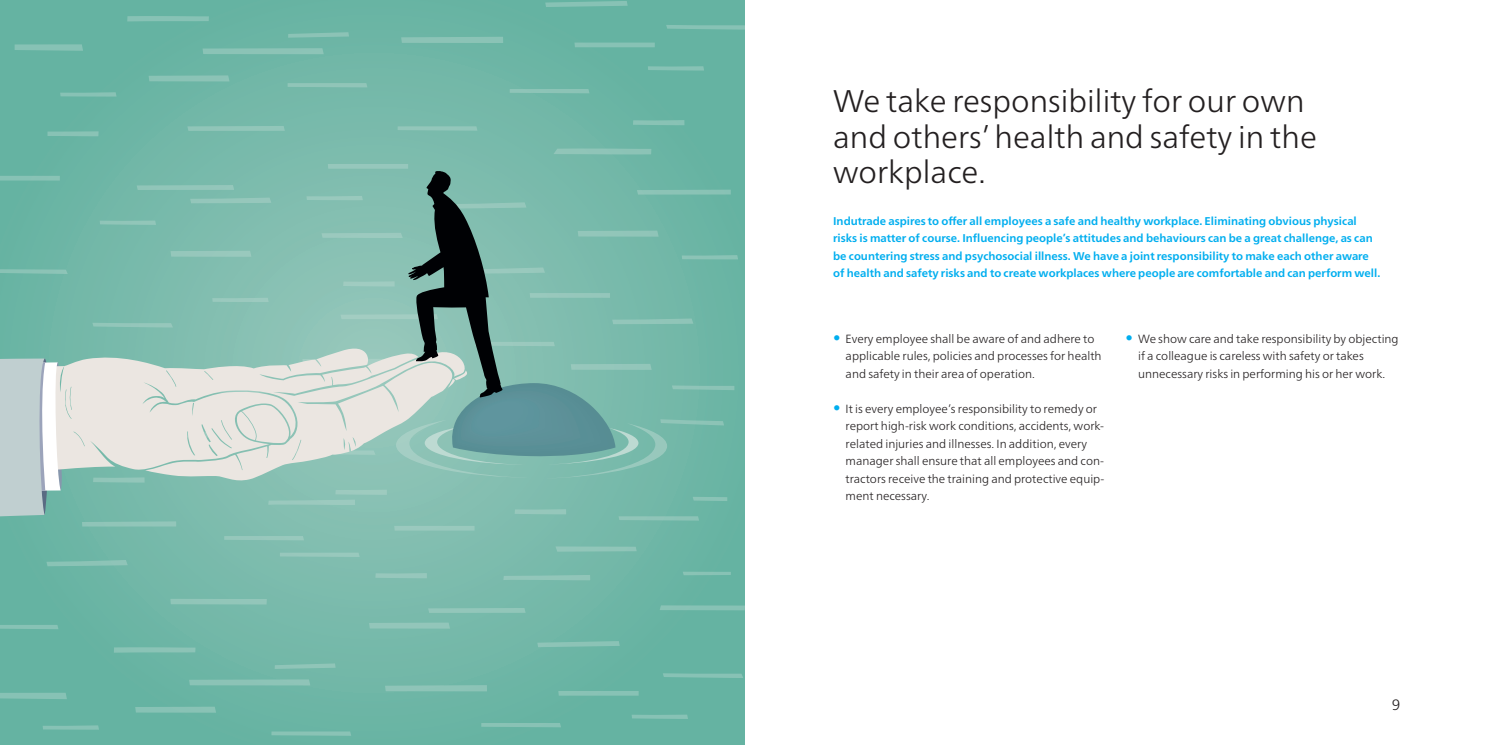
<style>
.page{position:relative;width:1489px;height:745px;background:#fff}
.page>*{position:absolute;margin:0;border:0;box-sizing:border-box;transform-origin:0 0}
.Rubrik_1{font:300 31.25px/35px "Frutiger Neue LTW1 G";color:#231f20}
.t1{font:300 15px "Frutiger Neue LTW1 G";color:#231f20}
.t2{font:300 11.88px/17.5px "Frutiger Neue LTW1 G";color:#231f20}
.Ingress{font:700 11.25px/17.5px "Frutiger Neue LTW1 G";color:#00aeef}
.s1{font-weight:700;font-size:15px;color:#00aeef}
</style>
<div class="page">
<svg style="left:0;top:0;width:744px;height:744px;background:#6db5a5"></svg>
<svg style="left:662px;top:672px;width:81px;height:5px"></svg>
<svg style="left:280px;top:552px;width:79px;height:4px"></svg>
<svg style="left:481px;top:722px;width:80px;height:4px"></svg>
<svg style="left:275px;top:663px;width:60px;height:5px"></svg>
<svg style="left:271px;top:731px;width:80px;height:4px"></svg>
<svg style="left:397px;top:126px;width:80px;height:5px"></svg>
<svg style="left:0;top:624px;width:58px;height:4px"></svg>
<svg style="left:0;top:692px;width:67px;height:6px"></svg>
<svg style="left:631px;top:714px;width:57px;height:4px"></svg>
<svg style="left:189px;top:679px;width:121px;height:6px"></svg>
<svg style="left:369px;top:622px;width:81px;height:6px"></svg>
<svg style="left:135px;top:706px;width:81px;height:6px"></svg>
<svg style="left:385px;top:684px;width:102px;height:7px"></svg>
<svg style="left:43px;top:724px;width:56px;height:5px"></svg>
<svg style="left:553px;top:148px;width:98px;height:6px"></svg>
<svg style="left:114px;top:646px;width:81px;height:6px"></svg>
<svg style="left:659px;top:605px;width:85px;height:5px"></svg>
<svg style="left:170px;top:598px;width:97px;height:6px"></svg>
<svg style="left:47px;top:131px;width:52px;height:5px"></svg>
<svg style="left:633px;top:120px;width:51px;height:5px"></svg>
<svg style="left:375px;top:572px;width:52px;height:6px"></svg>
<svg style="left:503px;top:574px;width:87px;height:6px"></svg>
<svg style="left:558px;top:690px;width:80px;height:5px"></svg>
<svg style="left:555px;top:546px;width:81px;height:5px"></svg>
<svg style="left:682px;top:571px;width:48px;height:4px"></svg>
<svg style="left:46px;top:559px;width:82px;height:7px"></svg>
<svg style="left:187px;top:126px;width:98px;height:5px"></svg>
<svg style="left:537px;top:640px;width:82px;height:6px"></svg>
<svg style="left:428px;top:607px;width:97px;height:5px"></svg>
<svg style="left:666px;top:25px;width:78px;height:5px"></svg>
<svg style="left:509px;top:89px;width:80px;height:4px"></svg>
<svg style="left:288px;top:32px;width:61px;height:6px"></svg>
<svg style="left:287px;top:83px;width:80px;height:4px"></svg>
<svg style="left:15px;top:44px;width:68px;height:7px"></svg>
<svg style="left:647px;top:66px;width:57px;height:4px"></svg>
<svg style="left:202px;top:48px;width:122px;height:6px"></svg>
<svg style="left:149px;top:75px;width:80px;height:6px"></svg>
<svg style="left:401px;top:37px;width:102px;height:6px"></svg>
<svg style="left:60px;top:92px;width:56px;height:4px"></svg>
<svg style="left:127px;top:16px;width:82px;height:5px"></svg>
<svg style="left:574px;top:43px;width:80px;height:4px"></svg>
<svg style="left:545px;top:1px;width:82px;height:6px"></svg>
<svg style="left:0;top:164px;width:738px;height:376px;background:#89bbb0"></svg>
<p class="Rubrik_1" style="left:833px;top:84px;width:485px">We take responsibility for our own and others’ health and safety in the workplace.</p>
<p class="Ingress" style="left:833px;top:212px;width:548px">Indutrade aspires to offer all employees a safe and healthy workplace. Eliminating obvious physical risks is matter of course. Influencing people’s attitudes and behaviours can be a great challenge, as can be countering stress and psychosocial illness. We have a joint responsibility to make each other aware of health and safety risks and to create workplaces where people are comfortable and can perform well.</p>
<p class="t2" style="left:845px;top:329px;width:257px;text-indent:-12px"><span class="s1">•</span> Every employee shall be aware of and adhere to applicable rules, policies and processes for health and safety in their area of operation.</p>
<p class="t2" style="left:845px;top:399px;width:260px;text-indent:-12px"><span class="s1">•</span> It is every employee’s responsibility to remedy or report high-risk work conditions, accidents, work&shy;related injuries and illnesses. In addition, every manager shall ensure that all employees and con&shy;tractors receive the training and protective equip&shy;ment necessary.</p>
<p class="t2" style="left:1138px;top:329px;width:262px;text-indent:-12px"><span class="s1">•</span> We show care and take responsibility by objecting if a colleague is careless with safety or takes unnecessary risks in performing his or her work.</p>
<p class="t1" style="left:1391px;top:694px;width:10px">9</p>
</div>
